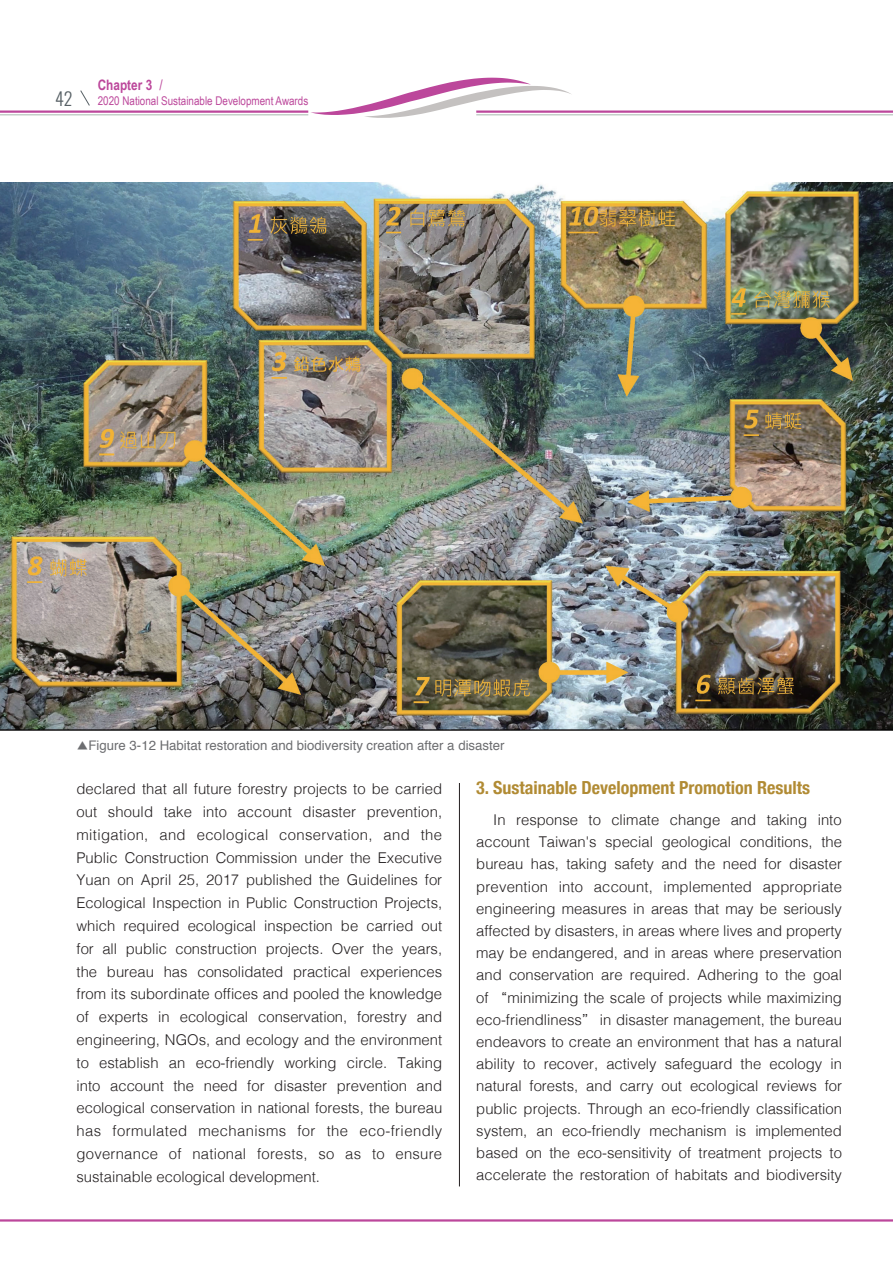
<style>
.page{position:relative;width:893px;height:1263px;background:#fff}
.page>*{position:absolute;margin:0;border:0;box-sizing:border-box;transform-origin:0 0}
.標_123{font:700 condensed 18px "Helvetica Neue";color:#b18b34}
.t1{font:300 18px "Oswald";color:#576065}
.e_內文_首行退4mm{font:300 14.85px/22.8px "Helvetica";color:#231f20;text-align:justify}
.t2{font:700 14.4px "Arial Narrow";color:#bc479b}
.e_圖說{font:13.2px "Helvetica";color:#6c6d70}
.t3{font:12px "Arial Narrow";color:#bc479b}
.s1{font-weight:400}
.s2{font-family:"AR Hei B5";font-weight:500;font-size:12px}
.s3{font-family:"AR Hei B5";font-size:13.5px}
</style>
<div class="page">
<hr style="left:459px;top:200px;width:1px;height:986px;background:#231f20">
<hr style="left:0;top:1219px;width:893px;height:2px;background:#bc479b">
<hr style="left:0;top:110px;width:308px;height:3px;background:#bc479b">
<hr style="left:0;top:114px;width:308px;height:1px;background:#b1bfb8">
<hr style="left:476px;top:110px;width:417px;height:3px;background:#bc479b">
<hr style="left:476px;top:114px;width:417px;height:1px;background:#b1bfb8">
<svg style="left:311px;top:78px;width:261px;height:40px"></svg>
<div style="left:0;top:183px;width:893px;height:599px;background:#fff"></div>
<img style="left:0;top:183px;width:893px;height:548px">
<svg style="left:80px;top:90px;width:10px;height:16px"></svg>
<p class="t1" style="left:55px;top:82px;width:19px">42</p>
<p class="t2" style="left:98px;top:74px;width:66px">Chapter 3 <span class="s1">/</span></p>
<p class="t3" style="left:98px;top:92px;width:212px">2020 National Sustainable Development Awards</p>
<p class="e_圖說" style="left:77px;top:735px;width:429px"><span class="s2">▲</span>Figure 3-12 Habitat restoration and biodiversity creation after a disaster</p>
<p class="e_內文_首行退4mm" style="left:77px;top:777px;width:367px">declared that all future forestry projects to be carried out should take into account disaster prevention, mitigation, and ecological conservation, and the Public Construction Commission under the Executive Yuan on April 25, 2017 published the Guidelines for Ecological Inspection in Public Construction Projects, which required ecological inspection be carried out for all public construction projects. Over the years, the bureau has consolidated practical experiences from its subordinate offices and pooled the knowledge of experts in ecological conservation, forestry and engineering, NGOs, and ecology and the environment to establish an eco-friendly working circle. Taking into account the need for disaster prevention and ecological conservation in national forests, the bureau has formulated mechanisms for the eco-friendly governance of national forests, so as to ensure sustainable ecological development.</p>
<p class="標_123" style="left:476px;top:772px;width:335px">3. Sustainable Development Promotion Results</p>
<p class="e_內文_首行退4mm" style="left:476px;top:808px;width:367px;line-height:22.2px;text-indent:17px">In response to climate change and taking into account Taiwan's special geological conditions, the bureau has, taking safety and the need for disaster prevention into account, implemented appropriate engineering measures in areas that may be seriously affected by disasters, in areas where lives and property may be endangered, and in areas where preservation and conservation are required. Adhering to the goal of <span class="s3">“</span>minimizing the scale of projects while maximizing eco-friendliness<span class="s3">”</span> in disaster management, the bureau endeavors to create an environment that has a natural ability to recover, actively safeguard the ecology in natural forests, and carry out ecological reviews for public projects. Through an eco-friendly classification system, an eco-friendly mechanism is implemented based on the eco-sensitivity of treatment projects to accelerate the restoration of habitats and biodiversity</p>
</div>
